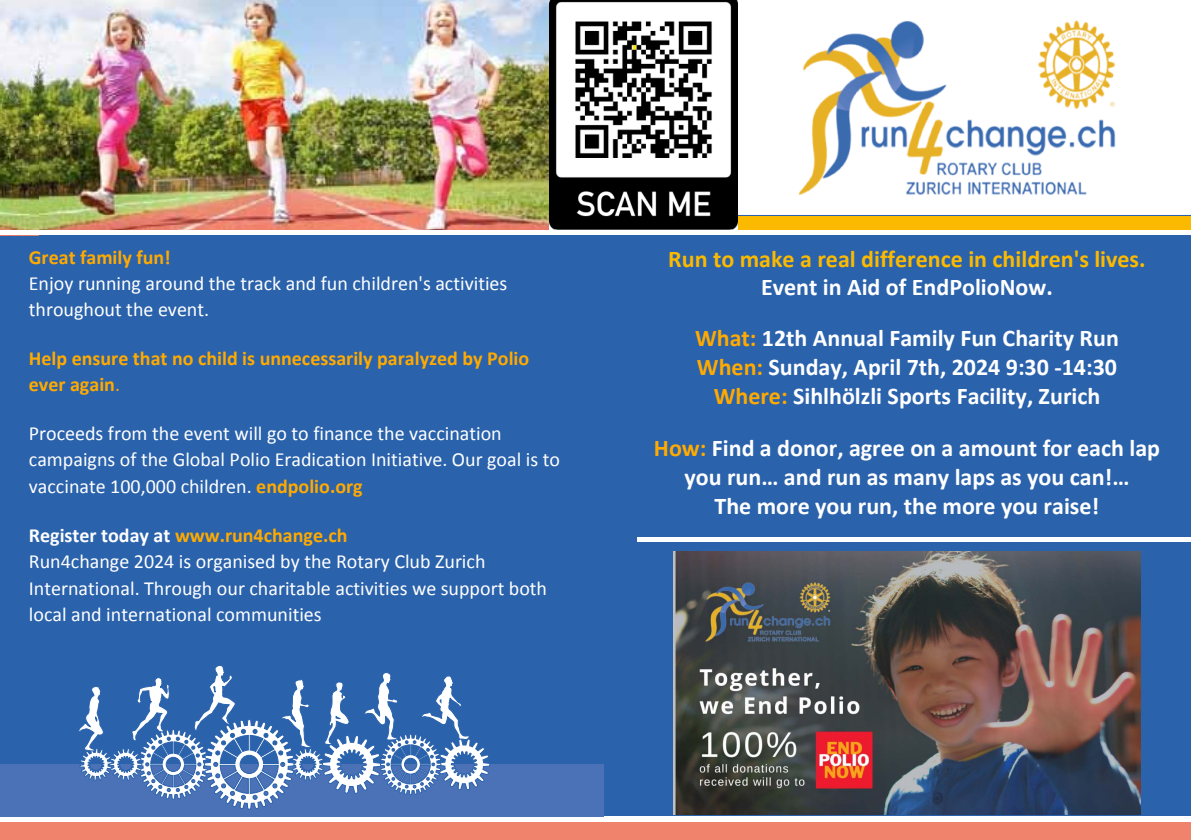
<style>
.page{position:relative;width:1191px;height:840px;background:#fff}
.page>*{position:absolute;margin:0;border:0;box-sizing:border-box;transform-origin:0 0}
.t1{font:700 24px/28.8px "Calibri";color:#fff;text-align:center}
.t2{font:700 24px "Calibri";color:#fbba00}
.t3{font:20px/26.2px "Calibri";color:#fff}
.t4{font:700 20px/26.2px "Calibri";color:#fa0}
.s1{font-weight:400}
.s2{font-weight:700;color:#fa0}
.s3{font-weight:700}
.s4{color:#fa0}
</style>
<div class="page">
<div style="left:595px;top:0;width:596px;height:815px;background:#2a62ac"></div>
<div style="left:0;top:0;width:595px;height:799px;background:#2a62ac"></div>
<div style="left:0;top:763px;width:603px;height:76px;background:#4b71b6"></div>
<div style="left:0;top:216px;width:1191px;height:15px;background:#fbba00"></div>
<div style="left:0;top:820px;width:1191px;height:19px;background:#f0836b"></div>
<img style="left:40px;top:0;width:509px;height:230px">
<img style="left:1px;top:0;width:38px;height:235px">
<div style="left:0;top:816px;width:1191px;height:5px;background:#fff"></div>
<hr style="left:0;top:230px;width:1191px;height:4px;background:#fff">
<div style="left:637px;top:537px;width:554px;height:5px;background:#fff"></div>
<svg style="left:78px;top:665px;width:413px;height:145px"></svg>
<img style="left:738px;top:0;width:453px;height:214px">
<img style="left:673px;top:551px;width:467px;height:263px">
<img style="left:550px;top:0;width:188px;height:229px">
<p class="t4" style="left:29px;top:244px;width:143px">Great family fun!</p>
<p class="t3" style="left:29px;top:270px;width:480px">Enjoy running around the track and fun children's activities throughout the event.</p>
<p class="t4" style="left:29px;top:345px;width:502px">Help ensure that no child is unnecessarily paralyzed by Polio ever again<span class="s1">.</span></p>
<p class="t3" style="left:29px;top:420px;width:532px">Proceeds from the event will go to finance the vaccination campaigns of the Global Polio Eradication Initiative. Our goal is to vaccinate 100,000 children. <span class="s2">endpolio.org</span></p>
<p class="t3" style="left:29px;top:521px;width:520px"><span class="s3">Register today at</span> <span class="s2">www.run4change.ch<br></span>Run4change 2024 is organised by the Rotary Club Zurich International. Through our charitable activities we support both local and international communities</p>
<p class="t2" style="left:668px;top:243px;width:479px">Run to make a real difference in children's lives.</p>
<p class="t1" style="left:695px;top:262px;width:425px;line-height:50.4px">Event in Aid of EndPolioNow.<br><span class="s4">What:</span> 12th Annual Family Fun Charity Run</p>
<p class="t1" style="left:697px;top:352px;width:421px"><span class="s4">When:</span> Sunday, April 7th, 2024 9:30 -14:30<br><span class="s4">Where:</span> Sihlhölzli Sports Facility, Zurich</p>
<p class="t1" style="left:654px;top:434px;width:508px"><span class="s4">How:</span> Find a donor, agree on a amount for each lap you run… and run as many laps as you can!…<br>The more you run, the more you raise!</p>
</div>
